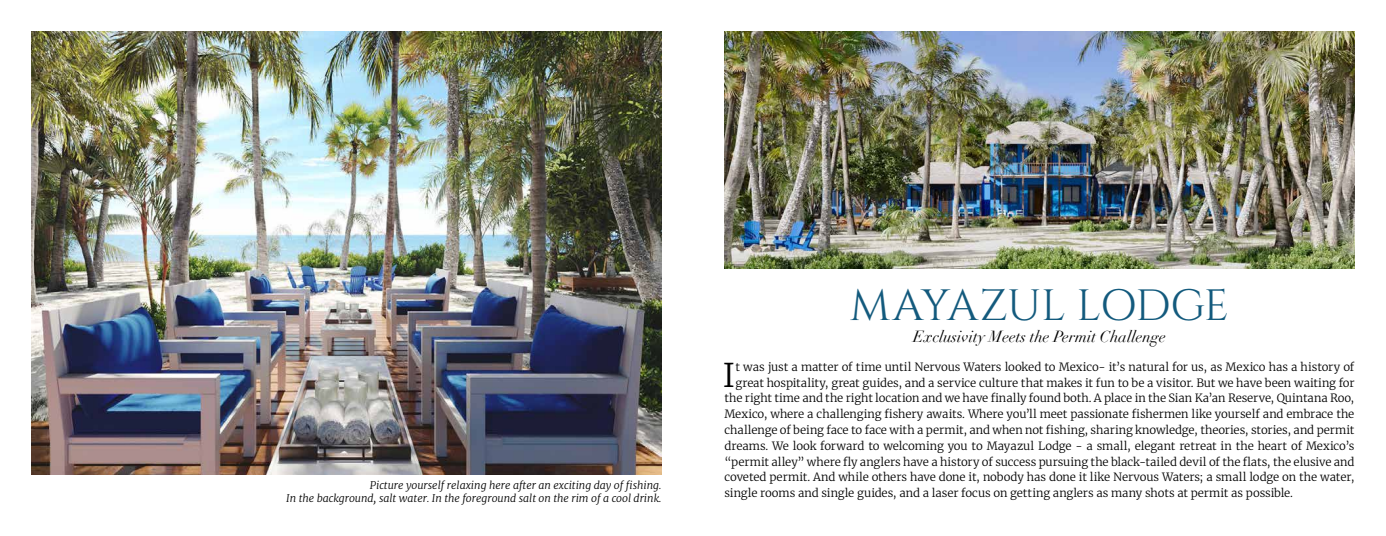
<style>
.page{position:relative;width:1386px;height:536px;background:#fff}
.page>*{position:absolute;margin:0;border:0;box-sizing:border-box;transform-origin:0 0}
.t1{font:43.75px "Cinzel";letter-spacing:-.02em;color:#135a7d}
.t2{font:300 32.55px "Merriweather";color:#000}
.t3{font:italic 15.75px "Didot";color:#000}
.t4{font:300 11.38px "Merriweather";letter-spacing:-.01em;color:#000}
.t5{font:italic 300 10.5px/12.6px "Merriweather";color:#000;text-align:right}
</style>
<div class="page">
<img style="left:32px;top:32px;width:630px;height:442px">
<img style="left:725px;top:32px;width:629px;height:236px">
<p class="t5" style="left:286px;top:479px;width:377px">Picture yourself relaxing here after an exciting day of fishing.<br>In the background, salt water. In the foreground salt on the rim of a cool drink.</p>
<h1 class="t1" style="left:850px;top:280px;width:381px">MAYAZUL LODGE</h1>
<h3 class="t3" style="left:913px;top:327px;width:254px">Exclusivity Meets the Permit Challenge</h3>
<h2 class="t2" style="left:723px;top:352px;width:14px">I</h2>
<p class="t4" style="left:735px;top:359px;width:620px">t was just a matter of time until Nervous Waters looked to Mexico- it’s natural for us, as Mexico has a history of</p>
<p class="t4" style="left:735px;top:374px;width:621px">great hospitality, great guides, and a service culture that makes it fun to be a visitor. But we have been waiting for</p>
<p class="t4" style="left:724px;top:390px;width:631px">the right time and the right location and we have finally found both. A place in the Sian Ka’an Reserve, Quintana Roo,</p>
<p class="t4" style="left:724px;top:406px;width:631px">Mexico, where a challenging fishery awaits. Where you’ll meet passionate fishermen like yourself and embrace the</p>
<p class="t4" style="left:724px;top:422px;width:631px">challenge of being face to face with a permit, and when not fishing, sharing knowledge, theories, stories, and permit</p>
<p class="t4" style="left:724px;top:437px;width:631px">dreams. We look forward to welcoming you to Mayazul Lodge - a small, elegant retreat in the heart of Mexico’s</p>
<p class="t4" style="left:724px;top:453px;width:632px">“permit alley” where fly anglers have a history of success pursuing the black-tailed devil of the flats, the elusive and</p>
<p class="t4" style="left:724px;top:469px;width:632px">coveted permit. And while others have done it, nobody has done it like Nervous Waters; a small lodge on the water,</p>
<p class="t4" style="left:724px;top:485px;width:570px">single rooms and single guides, and a laser focus on getting anglers as many shots at permit as possible.</p>
</div>
